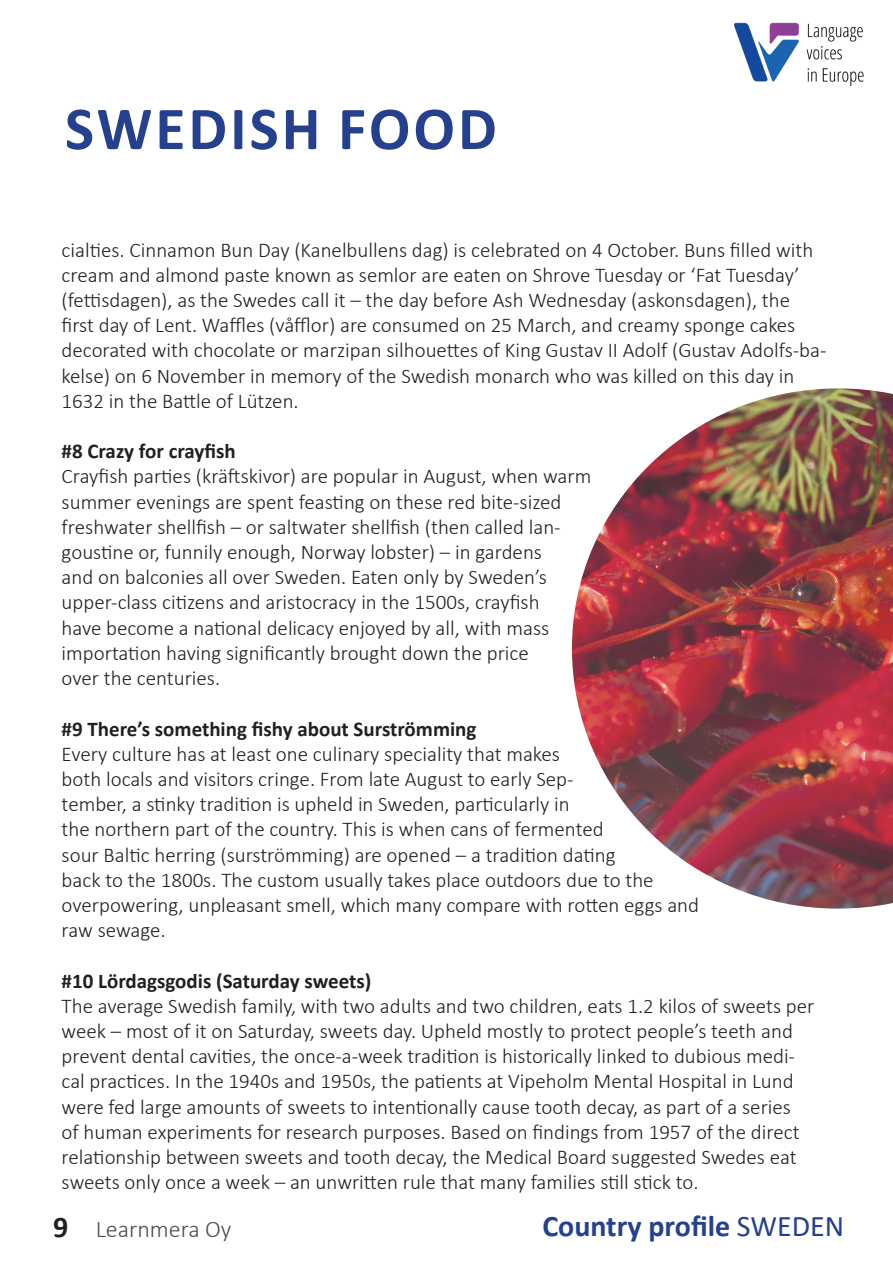
<style>
.page{position:relative;width:893px;height:1263px;background:#fff}
.page>*{position:absolute;margin:0;border:0;box-sizing:border-box;transform-origin:0 0}
.t1{font:700 61.5px "Calibri";letter-spacing:.05em;color:#25408f}
.t2{font:700 30px "Calibri";color:#25408f}
.t3{font:300 24px "Calibri";color:#475059}
.t4{font:300 21px/25.2px "Calibri";color:#231f20}
.t5{font:700 21px "Calibri";color:#231f20}
.s1{font-weight:700;font-size:30px;color:#231f20}
.s2{font-weight:400}
</style>
<div class="page">
<img style="left:571px;top:388px;width:322px;height:521px">
<img style="left:735px;top:22px;width:129px;height:63px">
<p class="t1" style="left:65px;top:85px;width:433px">SWEDISH FOOD</p>
<p class="t4" style="left:62px;top:237px;width:766px">cialties. Cinnamon Bun Day (Kanelbullens dag) is celebrated on 4 October. Buns filled with cream and almond paste known as semlor are eaten on Shrove Tuesday or ‘Fat Tuesday’ (fettisdagen), as the Swedes call it – the day before Ash Wednesday (askonsdagen), the first day of Lent. Waffles (våfflor) are consumed on 25 March, and creamy sponge cakes decorated with chocolate or marzipan silhouettes of King Gustav II Adolf (Gustav Adolfs-ba&shy;kelse) on 6 November in memory of the Swedish monarch who was killed on this day in 1632 in the Battle of Lützen.</p>
<p class="t5" style="left:62px;top:436px;width:176px">#8 Crazy for crayfish</p>
<p class="t4" style="left:62px;top:464px;width:531px">Crayfish parties (kräftskivor) are popular in August, when warm summer evenings are spent feasting on these red bite-sized freshwater shellfish – or saltwater shellfish (then called lan&shy;goustine or, funnily enough, Norway lobster) – in gardens<br>and on balconies all over Sweden. Eaten only by Sweden’s upper-class citizens and aristocracy in the 1500s, crayfish<br>have become a national delicacy enjoyed by all, with mass importation having significantly brought down the price<br>over the centuries.</p>
<p class="t5" style="left:62px;top:714px;width:416px">#9 There’s something fishy about Surströmming</p>
<p class="t4" style="left:62px;top:741px;width:639px">Every culture has at least one culinary speciality that makes<br>both locals and visitors cringe. From late August to early Sep-<br>tember, a stinky tradition is upheld in Sweden, particularly in<br>the northern part of the country. This is when cans of fermented<br>sour Baltic herring (surströmming) are opened – a tradition dating<br>back to the 1800s. The custom usually takes place outdoors due to the overpowering, unpleasant smell, which many compare with rotten eggs and raw sewage.</p>
<p class="t5" style="left:62px;top:966px;width:311px">#10 Lördagsgodis (Saturday sweets)</p>
<p class="t4" style="left:62px;top:993px;width:754px">The average Swedish family, with two adults and two children, eats 1.2 kilos of sweets per week – most of it on Saturday, sweets day. Upheld mostly to protect people’s teeth and prevent dental cavities, the once-a-week tradition is historically linked to dubious medi&shy;cal practices. In the 1940s and 1950s, the patients at Vipeholm Mental Hospital in Lund were fed large amounts of sweets to intentionally cause tooth decay, as part of a series<br>of human experiments for research purposes. Based on findings from 1957 of the direct relationship between sweets and tooth decay, the Medical Board suggested Swedes eat sweets only once a week – an unwritten rule that many families still stick to.</p>
<p class="t3" style="left:53px;top:1214px;width:180px"><span class="s1">9</span> Learnmera Oy</p>
<h2 class="t2" style="left:542px;top:1204px;width:303px">Country profile <span class="s2">SWEDEN</span></h2>
</div>
